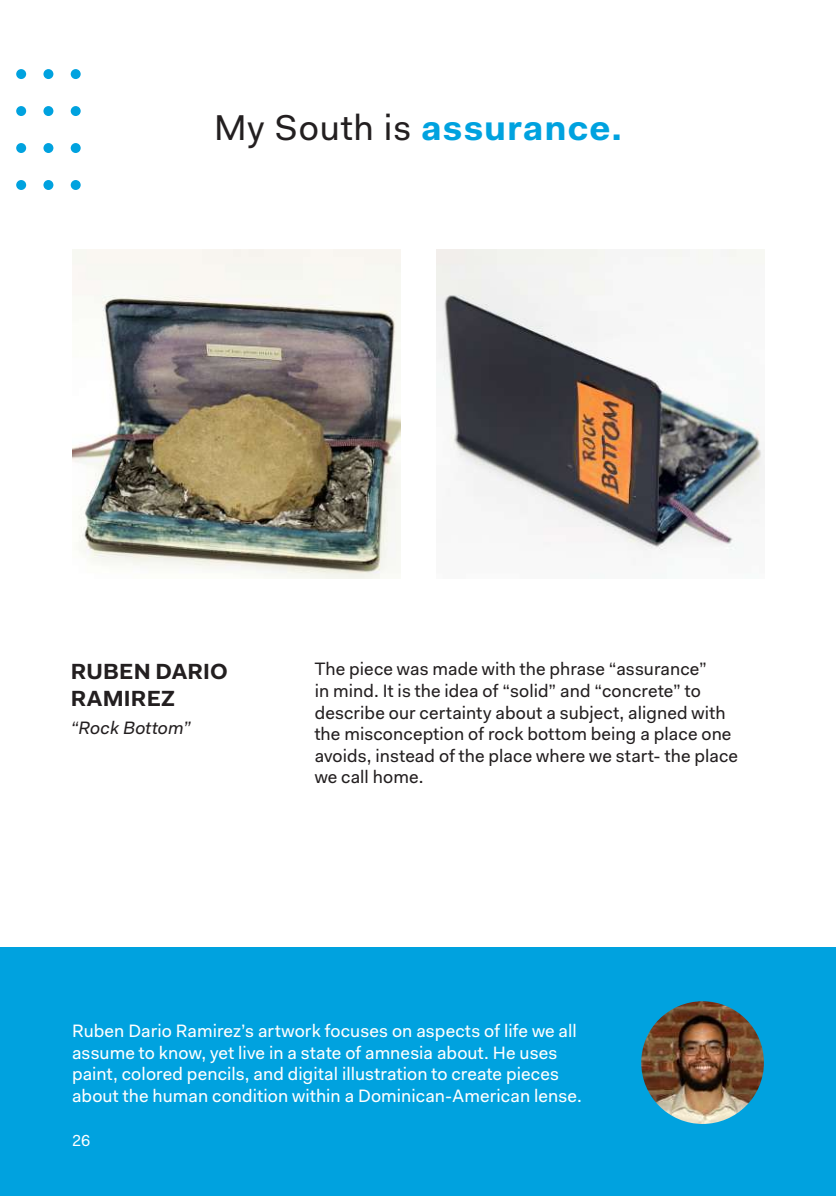
<style>
.page{position:relative;width:836px;height:1196px;background:#fff}
.page>*{position:absolute;margin:0;border:0;box-sizing:border-box;transform-origin:0 0}
.t1{font:700 36px "Fakt Pro";letter-spacing:.03em;color:#00a2df}
.t2{font:700 22px/26.4px "Fakt Pro";letter-spacing:.005em;color:#231f20}
.t3{font:18px/21.6px "Fakt Pro";letter-spacing:.01em;color:#231f20}
.t4{font:18px/21.6px "Fakt Pro";letter-spacing:.01em;color:#fff}
.t5{font:italic 18px "Fakt Pro";letter-spacing:.005em;color:#231f20}
.t6{font:16px "Fakt Pro";color:#fff}
.s1{font-weight:400;color:#231f20}
</style>
<div class="page">
<div style="left:0;top:946px;width:835px;height:249px;background:#00a2df"></div>
<div style="left:16px;top:69px;width:10px;height:10px;background:#00a2df;border-radius:50%"></div>
<div style="left:16px;top:106px;width:10px;height:10px;background:#00a2df;border-radius:50%"></div>
<div style="left:16px;top:143px;width:10px;height:10px;background:#00a2df;border-radius:50%"></div>
<div style="left:16px;top:180px;width:10px;height:10px;background:#00a2df;border-radius:50%"></div>
<div style="left:43px;top:69px;width:10px;height:10px;background:#00a2df;border-radius:50%"></div>
<div style="left:43px;top:106px;width:10px;height:10px;background:#00a2df;border-radius:50%"></div>
<div style="left:43px;top:143px;width:10px;height:10px;background:#00a2df;border-radius:50%"></div>
<div style="left:43px;top:180px;width:10px;height:10px;background:#00a2df;border-radius:50%"></div>
<div style="left:71px;top:69px;width:10px;height:10px;background:#00a2df;border-radius:50%"></div>
<div style="left:71px;top:106px;width:10px;height:10px;background:#00a2df;border-radius:50%"></div>
<div style="left:71px;top:143px;width:10px;height:10px;background:#00a2df;border-radius:50%"></div>
<div style="left:71px;top:180px;width:10px;height:10px;background:#00a2df;border-radius:50%"></div>
<img style="left:641px;top:1001px;width:122px;height:122px;border-radius:61px">
<img style="left:72px;top:250px;width:328px;height:328px">
<img style="left:436px;top:250px;width:328px;height:301px">
<h1 class="t1" style="left:214px;top:103px;width:409px"><span class="s1">My South is</span> assurance.</h1>
<p class="t2" style="left:71px;top:658px;width:159px">RUBEN DARIO<br>RAMIREZ</p>
<p class="t5" style="left:71px;top:715px;width:122px">“Rock Bottom”</p>
<p class="t3" style="left:314px;top:658px;width:424px">The piece was made with the phrase “assurance”<br>in mind. It is the idea of “solid” and “concrete” to describe our certainty about a subject, aligned with the misconception of rock bottom being a place one avoids, instead of the place where we start- the place we call home.</p>
<p class="t4" style="left:72px;top:1019px;width:511px">Ruben Dario Ramirez’s artwork focuses on aspects of life we all assume to know, yet live in a state of amnesia about. He uses paint, colored pencils, and digital illustration to create pieces about the human condition within a Dominican-American lense.</p>
<p class="t6" style="left:72px;top:1129px;width:20px">26</p>
</div>
